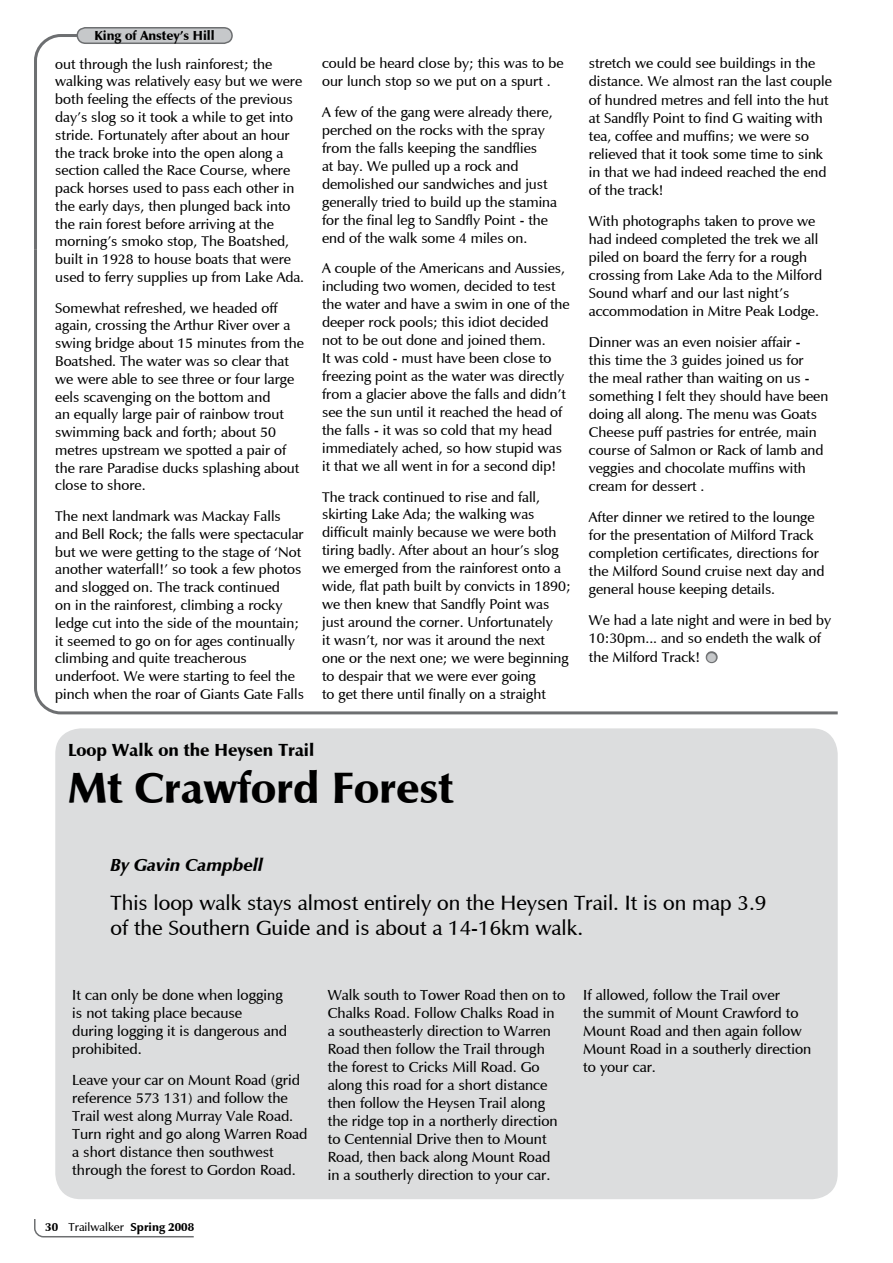
<style>
.page{position:relative;width:893px;height:1263px;background:#fff}
.page>*{position:absolute;margin:0;border:0;box-sizing:border-box;transform-origin:0 0}
.t1{font:700 45px "Mg Open Cosmetica";color:#000}
.t2{font:21.3px/25.7px "Mg Open Cosmetica";color:#000}
.t3{font:700 18px "Mg Open Cosmetica";color:#000}
.t4{font:italic 700 18px "Mg Open Cosmetica";color:#000}
.t5{font:15px/18px "Mg Open Cosmetica";color:#000}
.t6{font:14.7px/18px "Mg Open Cosmetica";color:#000}
.t7{font:700 13.5px "Mg Open Cosmetica";color:#000}
.t8{font:700 12px "Mg Open Cosmetica";color:#000}
.s1{font-size:21px;color:#c6c8ca}
.s2{font-weight:400}
</style>
<div class="page">
<svg style="left:34px;top:1219px;width:160px;height:19px"></svg>
<div style="left:55px;top:728px;width:783px;height:471px;background:#dcddde;border-radius:26px"></div>
<svg style="left:34px;top:27px;width:199px;height:220px"></svg>
<svg style="left:34px;top:247px;width:804px;height:468px"></svg>
<svg style="left:703px;top:649px;width:17px;height:16px"></svg>
<p class="t7" style="left:95px;top:27px;width:122px">King of Anstey’s Hill</p>
<p class="t6" style="left:55px;top:55px;width:250px">out through the lush rainforest; the walking was relatively easy but we were both feeling the effects of the previous day’s slog so it took a while to get into stride. Fortunately after about an hour the track broke into the open along a section called the Race Course, where pack horses used to pass each other in the early days, then plunged back into the rain forest before arriving at the morning’s smoko stop, The Boatshed, built in 1928 to house boats that were used to ferry supplies up from Lake Ada.</p>
<p class="t6" style="left:55px;top:299px;width:250px">Somewhat refreshed, we headed off again, crossing the Arthur River over a swing bridge about 15 minutes from the Boatshed. The water was so clear that we were able to see three or four large eels scavenging on the bottom and<br>an equally large pair of rainbow trout swimming back and forth; about 50 metres upstream we spotted a pair of the rare Paradise ducks splashing about close to shore.</p>
<p class="t6" style="left:55px;top:507px;width:250px">The next landmark was Mackay Falls and Bell Rock; the falls were spectacular but we were getting to the stage of ‘Not another waterfall!’ so took a few photos and slogged on. The track continued<br>on in the rainforest, climbing a rocky ledge cut into the side of the mountain; it seemed to go on for ages continually climbing and quite treacherous underfoot. We were starting to feel the pinch when the roar of Giants Gate Falls</p>
<p class="t6" style="left:322px;top:55px;width:243px">could be heard close by; this was to be our lunch stop so we put on a spurt .</p>
<p class="t6" style="left:322px;top:103px;width:236px">A few of the gang were already there, perched on the rocks with the spray from the falls keeping the sandflies<br>at bay. We pulled up a rock and demolished our sandwiches and just generally tried to build up the stamina for the final leg to Sandfly Point - the end of the walk some 4 miles on.</p>
<p class="t6" style="left:322px;top:260px;width:249px">A couple of the Americans and Aussies, including two women, decided to test the water and have a swim in one of the deeper rock pools; this idiot decided not to be out done and joined them.<br>It was cold - must have been close to freezing point as the water was directly from a glacier above the falls and didn’t see the sun until it reached the head of the falls - it was so cold that my head immediately ached, so how stupid was it that we all went in for a second dip!</p>
<p class="t6" style="left:322px;top:488px;width:250px">The track continued to rise and fall, skirting Lake Ada; the walking was difficult mainly because we were both tiring badly. After about an hour’s slog we emerged from the rainforest onto a wide, flat path built by convicts in 1890; we then knew that Sandfly Point was just around the corner. Unfortunately<br>it wasn’t, nor was it around the next one or the next one; we were beginning to despair that we were ever going<br>to get there until finally on a straight</p>
<p class="t3" style="left:68px;top:739px;width:248px">Loop Walk on the Heysen Trail</p>
<h1 class="t1" style="left:68px;top:761px;width:387px">Mt Crawford Forest</h1>
<p class="t6" style="left:589px;top:55px;width:244px">stretch we could see buildings in the distance. We almost ran the last couple of hundred metres and fell into the hut at Sandfly Point to find G waiting with tea, coffee and muffins; we were so relieved that it took some time to sink in that we had indeed reached the end of the track!</p>
<p class="t6" style="left:589px;top:212px;width:235px">With photographs taken to prove we had indeed completed the trek we all piled on board the ferry for a rough crossing from Lake Ada to the Milford Sound wharf and our last night’s accommodation in Mitre Peak Lodge.</p>
<p class="t6" style="left:589px;top:333px;width:241px">Dinner was an even noisier affair -<br>this time the 3 guides joined us for<br>the meal rather than waiting on us - something I felt they should have been doing all along. The menu was Goats Cheese puff pastries for entrée, main course of Salmon or Rack of lamb and veggies and chocolate muffins with cream for dessert .</p>
<p class="t6" style="left:589px;top:508px;width:237px">After dinner we retired to the lounge for the presentation of Milford Track completion certificates, directions for the Milford Sound cruise next day and general house keeping details.</p>
<p class="t6" style="left:589px;top:611px;width:244px">We had a late night and were in bed by<br>10:30pm... and so endeth the walk of the Milford Track! <span class="s1">•</span></p>
<p class="t4" style="left:111px;top:854px;width:154px">By Gavin Campbell</p>
<h2 class="t2" style="left:111px;top:890px;width:657px">This loop walk stays almost entirely on the Heysen Trail. It is on map 3.9 of the Southern Guide and is about a 14-16km walk.</h2>
<p class="t5" style="left:72px;top:986px;width:216px">It can only be done when logging is not taking place because<br>during logging it is dangerous and prohibited.</p>
<p class="t5" style="left:72px;top:1071px;width:237px">Leave your car on Mount Road (grid reference 573 131) and follow the Trail west along Murray Vale Road.<br>Turn right and go along Warren Road a short distance then southwest through the forest to Gordon Road.</p>
<p class="t8" style="left:45px;top:1220px;width:150px">30 <span class="s2">Trailwalker</span> Spring 2008</p>
<p class="t5" style="left:328px;top:986px;width:239px">Walk south to Tower Road then on to Chalks Road. Follow Chalks Road in a southeasterly direction to Warren Road then follow the Trail through the forest to Cricks Mill Road. Go along this road for a short distance then follow the Heysen Trail along the ridge top in a northerly direction to Centennial Drive then to Mount Road, then back along Mount Road in a southerly direction to your car.</p>
<p class="t5" style="left:583px;top:986px;width:230px">If allowed, follow the Trail over<br>the summit of Mount Crawford to<br>Mount Road and then again follow<br>Mount Road in a southerly direction to your car.</p>
</div>
